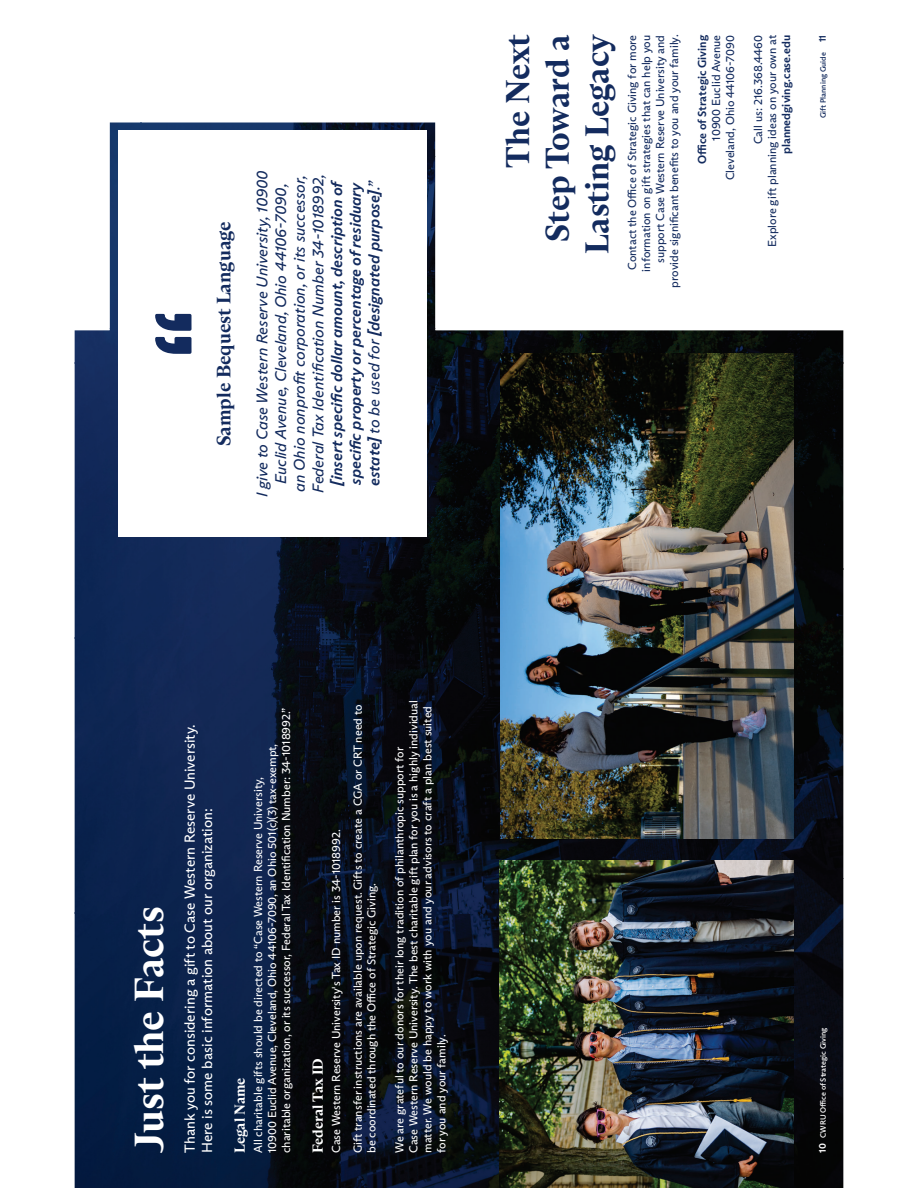
<style>
.page{position:relative;width:918px;height:1188px;background:#fff}
.page>*{position:absolute;margin:0;border:0;box-sizing:border-box;transform-origin:0 0}
.t1{font:700 40.8px "ABC Arizona Text";color:#fff}
.t2{font:700 33px/39.6px "ABC Arizona Text";color:#132b5e;text-align:right}
.t3{font:700 19.35px "ABC Arizona Text";color:#132b5e}
.t4{font:italic 15.6px/18.6px "ABC Arizona Sans";color:#132b5e;text-align:center}
.t5{font:italic 700 15.6px/18.6px "ABC Arizona Sans";color:#132b5e;text-align:justify}
.t6{font:14.55px/17.4px "ABC Arizona Sans";color:#fff}
.t7{font:700 14.55px "ABC Arizona Text";color:#fff}
.t8{font:11.7px/14px "ABC Arizona Sans";color:#fff}
.t9{font:11.7px/14px "ABC Arizona Sans";color:#132b5e;text-align:right}
.t10{font:700 11.7px "ABC Arizona Sans";color:#132b5e}
.t11{font:500 7.8px "ABC Arizona Sans";color:#fff}
.t12{font:500 7.8px "ABC Arizona Sans";color:#132b5e}
.s1{font-weight:400}
.s2{font-weight:700;font-size:9.75px}
</style>
<div class="page">
<img style="left:75px;top:329px;width:768px;height:859px">
<img style="left:109px;top:122px;width:32px;height:207px">
<img style="left:141px;top:122px;width:295px;height:34px">
<img style="left:427px;top:156px;width:9px;height:173px">
<div style="left:118px;top:131px;width:309px;height:406px;background:#fff"></div>
<img style="left:500px;top:860px;width:294px;height:328px">
<img style="left:500px;top:354px;width:294px;height:485px">
<svg style="left:155px;top:314px;width:37px;height:17px"></svg>
<svg style="left:155px;top:337px;width:37px;height:17px"></svg>
<h3 class="t3" style="left:217px;top:446px;width:227px;rotate:-90deg">Sample Bequest Language</h3>
<h3 class="t4" style="left:254px;top:497px;width:329px;rotate:-90deg">I give to Case Western Reserve University, 10900<br>Euclid Avenue, Cleveland, Ohio 44106-7090,<br>an Ohio nonprofit corporation, or its successor, Federal Tax Identification Number 34-1018992,</h3>
<h3 class="t5" style="left:329px;top:486px;width:306px;rotate:-90deg">[insert specific dollar amount, description of specific property or percentage of residuary estate] <span class="s1">to be used for</span> [designated purpose]<span class="s1">.”</span></h3>
<h2 class="t2" style="left:501px;top:254px;width:222px;rotate:-90deg">The Next<br>Step Toward a<br>Lasting Legacy</h2>
<p class="t9" style="left:626px;top:288px;width:254px;rotate:-90deg">Contact the Office of Strategic Giving for more information on gift strategies that can help you support Case Western Reserve University and provide significant benefits to you and your family.</p>
<p class="t10" style="left:698px;top:164px;width:131px;rotate:-90deg">Office of Strategic Giving</p>
<p class="t9" style="left:710px;top:180px;width:147px;rotate:-90deg">10900 Euclid Avenue<br>Cleveland, Ohio 44106-7090</p>
<p class="t9" style="left:752px;top:247px;width:214px;rotate:-90deg">Call us: 216.368.4460<br>Explore gift planning ideas on your own at</p>
<p class="t10" style="left:782px;top:154px;width:121px;rotate:-90deg">plannedgiving.case.edu</p>
<p class="t12" style="left:820px;top:118px;width:85px;rotate:-90deg">Gift Planning Guide <span class="s2">11</span></p>
<h1 class="t1" style="left:134px;top:1153px;width:248px;rotate:-90deg">Just the Facts</h1>
<p class="t6" style="left:182px;top:1153px;width:430px;rotate:-90deg">Thank you for considering a gift to Case Western Reserve University.<br>Here is some basic information about our organization:</p>
<p class="t8" style="left:252px;top:1153px;width:447px;rotate:-90deg">All charitable gifts should be directed to “Case Western Reserve University,<br>10900 Euclid Avenue, Cleveland, Ohio 44106-7090, an Ohio 501(c)(3) tax-exempt, charitable organization, or its successor, Federal Tax Identification Number: 34-1018992.”</p>
<p class="t7" style="left:234px;top:1153px;width:77px;rotate:-90deg">Legal Name</p>
<p class="t7" style="left:312px;top:1153px;width:96px;rotate:-90deg">Federal Tax ID</p>
<p class="t8" style="left:326px;top:1153px;width:450px;line-height:21.3px;rotate:-90deg">Case Western Reserve University's Tax ID number is 34-1018992.<br>Gift transfer instructions are available upon request. Gifts to create a CGA or CRT need to</p>
<p class="t8" style="left:365px;top:1153px;width:272px;rotate:-90deg">be coordinated through the Office of Strategic Giving.</p>
<p class="t8" style="left:393px;top:1153px;width:454px;rotate:-90deg">We are grateful to our donors for their long tradition of philanthropic support for<br>Case Western Reserve University. The best charitable gift plan for you is a highly individual matter. We would be happy to work with you and your advisors to craft a plan best suited for you and your family.</p>
<p class="t11" style="left:820px;top:1153px;width:127px;rotate:-90deg"><span class="s2">10</span> CWRU Office of Strategic Giving</p>
</div>
